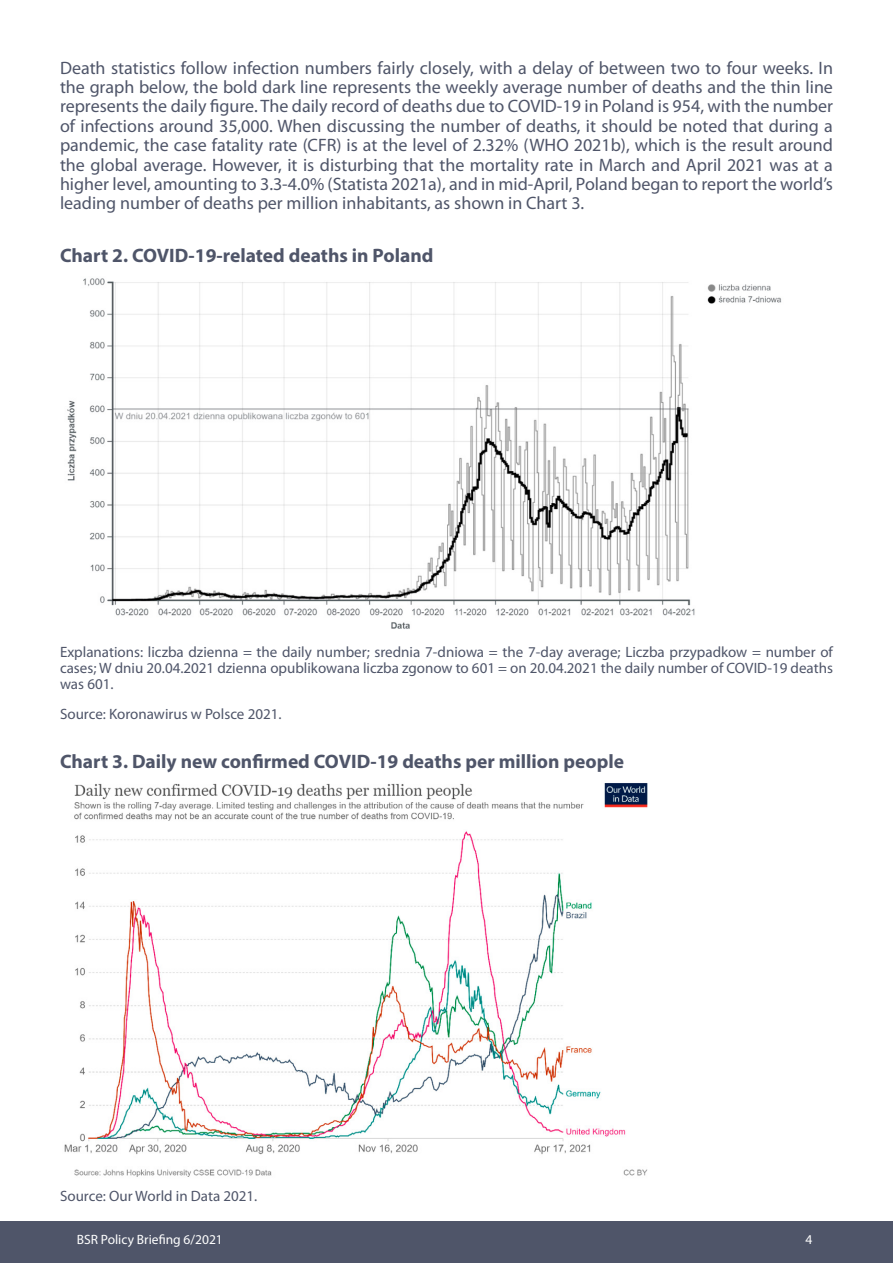
<style>
.page{position:relative;width:893px;height:1263px;background:#fff}
.page>*{position:absolute;margin:0;border:0;box-sizing:border-box;transform-origin:0 0}
.t1{font:700 19.5px "Myriad Pro";color:#4f5569}
.t2{font:18px/19.4px "Myriad Pro";color:#4f5569;text-align:justify}
.t3{font:15px/16.2px "Myriad Pro";color:#4f5569;text-align:justify}
.t4{font:13.5px "Myriad Pro";color:#fff}
</style>
<div class="page">
<div style="left:0;top:1221px;width:893px;height:42px;background:#4f5569"></div>
<img style="left:67px;top:278px;width:715px;height:351px">
<img style="left:64px;top:783px;width:584px;height:394px">
<p class="t2" style="left:60px;top:58px;width:774px">Death statistics follow infection numbers fairly closely, with a delay of between two to four weeks. In the graph below, the bold dark line represents the weekly average number of deaths and the thin line represents the daily figure. The daily record of deaths due to COVID-19 in Poland is 954, with the number of infections around 35,000. When discussing the number of deaths, it should be noted that during a pandemic, the case fatality rate (CFR) is at the level of 2.32% (WHO 2021b), which is the result around the global average. However, it is disturbing that the mortality rate in March and April 2021 was at a higher level, amounting to 3.3-4.0% (Statista 2021a), and in mid-April, Poland began to report the world’s leading number of deaths per million inhabitants, as shown in Chart 3.</p>
<p class="t1" style="left:60px;top:243px;width:375px">Chart 2. COVID-19-related deaths in Poland</p>
<p class="t3" style="left:60px;top:644px;width:774px">Explanations: liczba dzienna = the daily number; srednia 7-dniowa = the 7-day average; Liczba przypadkow = number of cases; W dniu 20.04.2021 dzienna opublikowana liczba zgonow to 601 = on 20.04.2021 the daily number of COVID-19 deaths was 601.</p>
<p class="t3" style="left:60px;top:706px;width:223px">Source: Koronawirus w Polsce 2021.</p>
<p class="t1" style="left:60px;top:749px;width:566px">Chart 3. Daily new confirmed COVID-19 deaths per million people</p>
<p class="t3" style="left:60px;top:1188px;width:199px">Source: Our World in Data 2021.</p>
<p class="t4" style="left:77px;top:1232px;width:148px">BSR Policy Briefing 6/2021</p>
<p class="t4" style="left:805px;top:1232px;width:8px">4</p>
</div>
